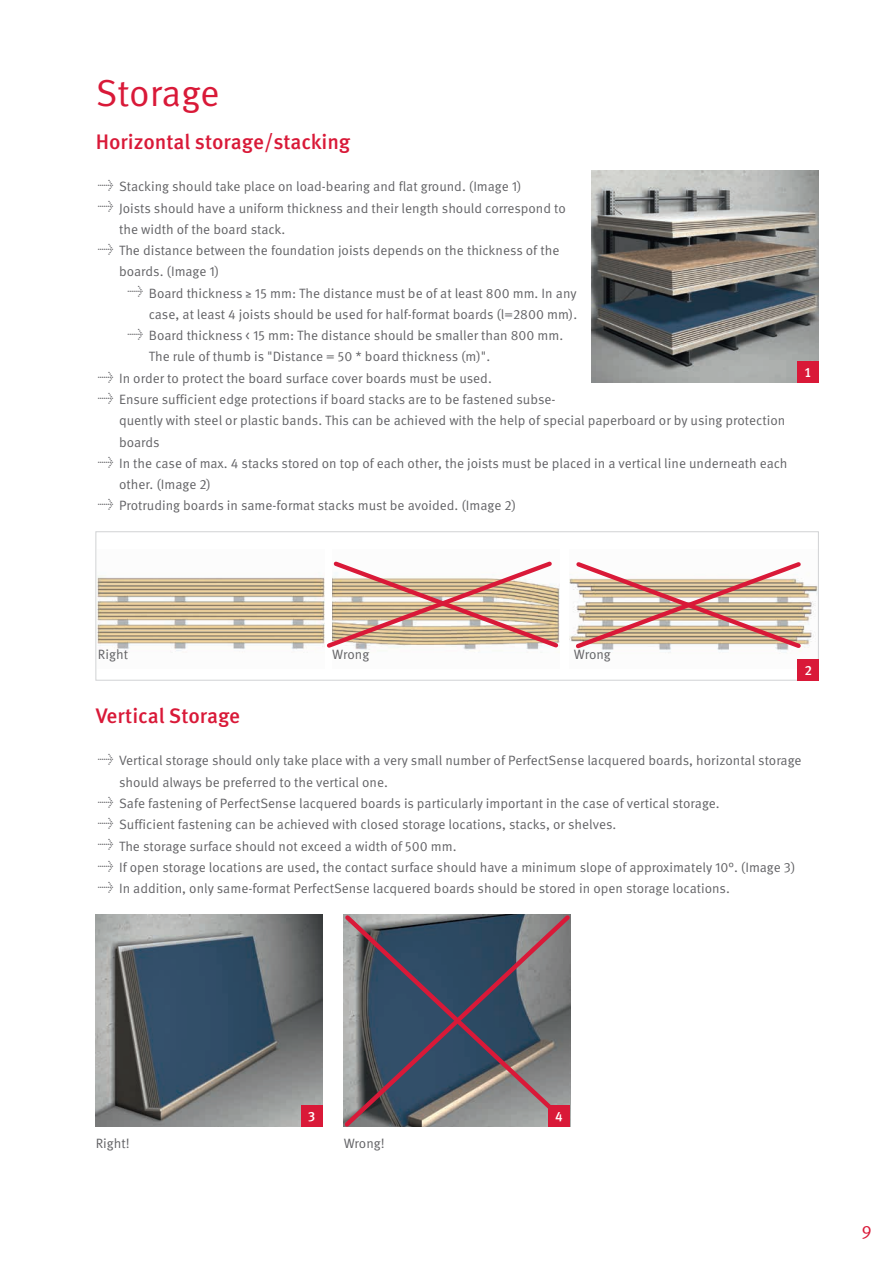
<style>
.page{position:relative;width:893px;height:1263px;background:#fff}
.page>*{position:absolute;margin:0;border:0;box-sizing:border-box;transform-origin:0 0}
.t1{font:37.5px "Meta Pro";color:#d91938}
.t2{font:500 21px "Meta Pro";color:#d91938}
.t3{font:18px "Meta Pro";color:#d91938}
.t4{font:13.5px/21.3px "Meta Pro";color:#636366}
.t5{font:500 13.5px "Meta Pro";color:#fff}
</style>
<div class="page">
<img style="left:592px;top:170px;width:226px;height:213px">
<div style="left:797px;top:361px;width:22px;height:22px;background:#d91938"></div>
<img style="left:96px;top:914px;width:226px;height:213px">
<div style="left:301px;top:1106px;width:21px;height:21px;background:#d91938"></div>
<svg style="left:343px;top:914px;width:228px;height:213px;background:#616571"></svg>
<div style="left:548px;top:1106px;width:22px;height:21px;background:#d91938"></div>
<img style="left:98px;top:575px;width:225px;height:78px">
<img style="left:569px;top:578px;width:248px;height:90px">
<svg style="left:323px;top:561px;width:237px;height:90px"></svg>
<svg style="left:572px;top:562px;width:232px;height:90px"></svg>
<div style="left:96px;top:531px;width:723px;height:149px;border:1px solid #d1d2d4"></div>
<div style="left:798px;top:659px;width:21px;height:21px;background:#d91938"></div>
<h1 class="t1" style="left:96px;top:71px;width:126px">Storage</h1>
<h2 class="t2" style="left:96px;top:129px;width:256px">Horizontal storage/stacking</h2>
<p class="t4" style="left:98px;top:176px;width:425px">→ Stacking should take place on load-bearing and flat ground. (Image 1)</p>
<p class="t4" style="left:119px;top:197px;width:448px;text-indent:-21px">→ Joists should have a uniform thickness and their length should correspond to the width of the board stack.</p>
<p class="t4" style="left:119px;top:240px;width:442px;text-indent:-21px">→ The distance between the foundation joists depends on the thickness of the boards. (Image 1)</p>
<p class="t4" style="left:128px;top:283px;width:451px;text-align:right">→ Board thickness ≥ 15 mm: The distance must be of at least 800 mm. In any case, at least 4 joists should be used for half-format boards (l=2800 mm).</p>
<p class="t4" style="left:149px;top:325px;width:416px;text-indent:-21px">→ Board thickness &lt; 15 mm: The distance should be smaller than 800 mm.<br>The rule of thumb is "Distance = 50 * board thickness (m)".</p>
<p class="t4" style="left:98px;top:368px;width:396px">→ In order to protect the board surface cover boards must be used.</p>
<p class="t4" style="left:119px;top:389px;width:668px;text-indent:-21px">→ Ensure sufficient edge protections if board stacks are to be fastened subse-<br>quently with steel or plastic bands. This can be achieved with the help of special paperboard or by using protection boards</p>
<p class="t4" style="left:119px;top:453px;width:670px;text-indent:-21px">→ In the case of max. 4 stacks stored on top of each other, the joists must be placed in a vertical line underneath each other. (Image 2)</p>
<p class="t4" style="left:98px;top:495px;width:420px">→ Protruding boards in same-format stacks must be avoided. (Image 2)</p>
<p class="t5" style="left:804px;top:364px;width:9px">1</p>
<p class="t4" style="left:98px;top:644px;width:32px">Right</p>
<p class="t4" style="left:332px;top:644px;width:38px">Wrong</p>
<p class="t4" style="left:574px;top:644px;width:38px">Wrong</p>
<p class="t5" style="left:804px;top:662px;width:9px">2</p>
<h2 class="t2" style="left:96px;top:703px;width:146px">Vertical Storage</h2>
<p class="t4" style="left:119px;top:750px;width:684px;text-indent:-21px">→ Vertical storage should only take place with a very small number of PerfectSense lacquered boards, horizontal storage should always be preferred to the vertical one.</p>
<p class="t4" style="left:98px;top:793px;width:623px">→ Safe fastening of PerfectSense lacquered boards is particularly important in the case of vertical storage.</p>
<p class="t4" style="left:98px;top:814px;width:520px">→ Sufficient fastening can be achieved with closed storage locations, stacks, or shelves.</p>
<p class="t4" style="left:98px;top:835px;width:360px">→ The storage surface should not exceed a width of 500 mm.</p>
<p class="t4" style="left:98px;top:857px;width:699px">→ If open storage locations are used, the contact surface should have a minimum slope of approximately 10°. (Image 3)</p>
<p class="t4" style="left:98px;top:878px;width:634px">→ In addition, only same-format PerfectSense lacquered boards should be stored in open storage locations.</p>
<p class="t4" style="left:96px;top:1133px;width:36px">Right!</p>
<p class="t5" style="left:308px;top:1108px;width:9px">3</p>
<p class="t4" style="left:344px;top:1133px;width:42px">Wrong!</p>
<p class="t5" style="left:555px;top:1108px;width:9px">4</p>
<h3 class="t3" style="left:861px;top:1221px;width:12px">9</h3>
</div>
